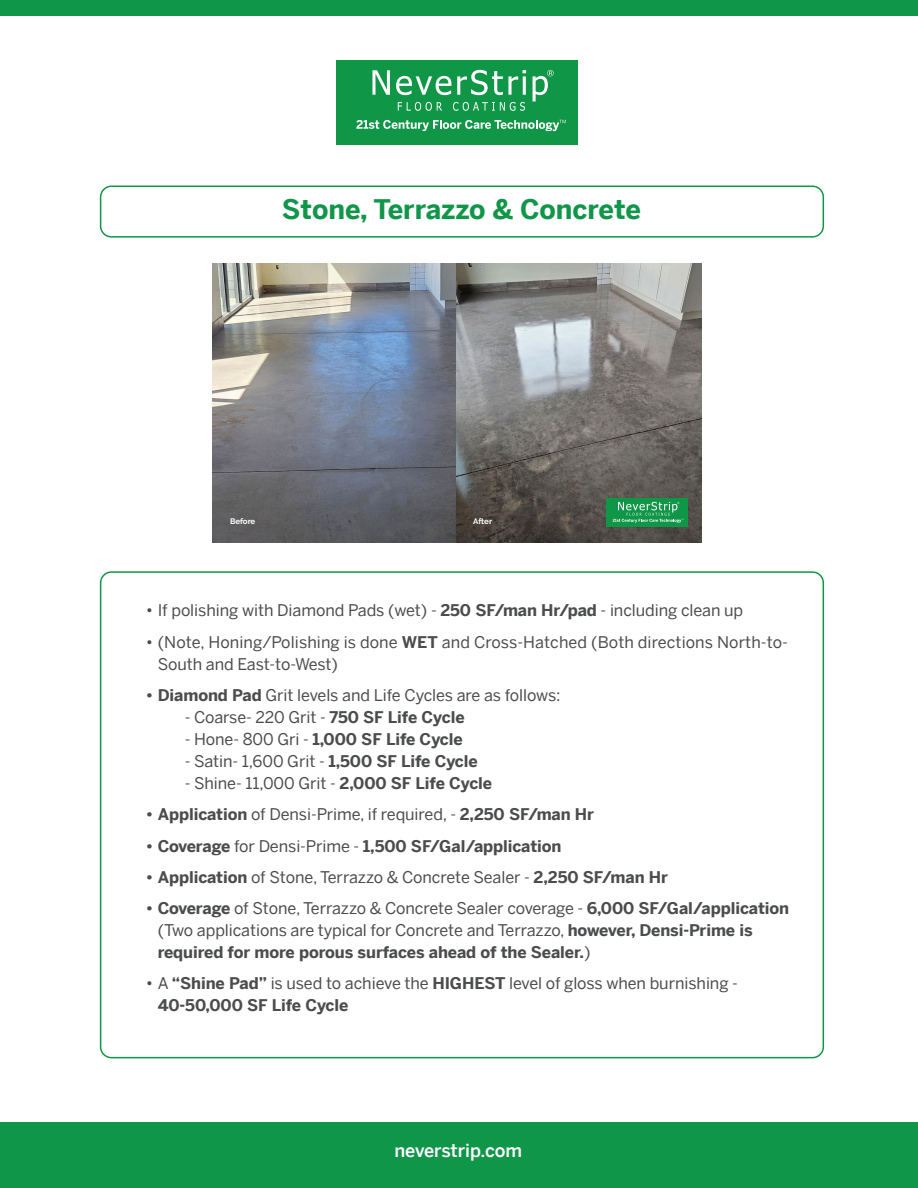
<style>
.page{position:relative;width:918px;height:1188px;background:#fff}
.page>*{position:absolute;margin:0;border:0;box-sizing:border-box;transform-origin:0 0}
.t1{font:700 27px "Benton Sans";color:#109649}
.t2{font:500 18px "Benton Sans";color:#fff}
.t3{font:16.2px/22.2px "Benton Sans";letter-spacing:-.005em;color:#4b4c4d}
.t4{font:700 16.2px/22.2px "Benton Sans";letter-spacing:-.005em;color:#4b4c4d}
.t5{font:700 7.95px "Raleway";letter-spacing:-.005em;color:#fff}
.s1{font-weight:700}
.s2{font-weight:400}
</style>
<div class="page">
<div style="left:0;top:1122px;width:918px;height:66px;background:#109649"></div>
<div style="left:0;top:0;width:918px;height:15px;background:#109649"></div>
<div style="left:337px;top:60px;width:241px;height:83px;background:#109647"></div>
<svg style="left:372px;top:70px;width:18px;height:25px"></svg>
<svg style="left:396px;top:76px;width:55px;height:19px"></svg>
<svg style="left:457px;top:70px;width:69px;height:25px"></svg>
<svg style="left:398px;top:102px;width:44px;height:9px"></svg>
<svg style="left:453px;top:102px;width:72px;height:9px"></svg>
<svg style="left:533px;top:70px;width:21px;height:31px"></svg>
<svg style="left:356px;top:120px;width:210px;height:11px"></svg>
<div style="left:100px;top:186px;width:724px;height:52px;border:2px solid #109649;border-radius:11px"></div>
<div style="left:100px;top:571px;width:724px;height:487px;border:2px solid #109649;border-radius:11px"></div>
<img style="left:213px;top:263px;width:488px;height:279px">
<div style="left:606px;top:499px;width:82px;height:28px;background:#109647"></div>
<svg style="left:613px;top:502px;width:70px;height:21px"></svg>
<p class="t1" style="left:282px;top:186px;width:361px">Stone, Terrazzo &amp; Concrete</p>
<p class="t5" style="left:230px;top:516px;width:27px">Before</p>
<p class="t5" style="left:473px;top:516px;width:20px">After</p>
<p class="t3" style="left:146px;top:597px;width:599px">• If polishing with Diamond Pads (wet) - <span class="s1">250 SF/man Hr/pad</span> - including clean up</p>
<p class="t3" style="left:158px;top:629px;width:632px;text-indent:-12px">• (Note, Honing/Polishing is done <span class="s1">WET</span> and Cross-Hatched (Both directions North-to-<br>South and East-to-West)</p>
<p class="t3" style="left:146px;top:682px;width:417px"><span class="s1">• Diamond Pad</span> Grit levels and Life Cycles are as follows:</p>
<p class="t3" style="left:185px;top:704px;width:281px">- Coarse- 220 Grit - <span class="s1">750 SF Life Cycle</span></p>
<p class="t4" style="left:185px;top:726px;width:280px"><span class="s2">- Hone- 800 Gri -</span> 1,000 SF Life Cycle</p>
<p class="t3" style="left:185px;top:748px;width:295px">- Satin- 1,600 Grit - <span class="s1">1,500 SF Life Cycle</span></p>
<p class="t3" style="left:185px;top:770px;width:309px">- Shine- 11,000 Grit - <span class="s1">2,000 SF Life Cycle</span></p>
<p class="t3" style="left:146px;top:801px;width:450px"><span class="s1">• Application</span> of Densi-Prime, if required, - <span class="s1">2,250 SF/man Hr</span></p>
<p class="t4" style="left:146px;top:833px;width:417px">• Coverage <span class="s2">for Densi-Prime -</span> 1,500 SF/Gal/application</p>
<p class="t3" style="left:146px;top:864px;width:524px"><span class="s1">• Application</span> of Stone, Terrazzo &amp; Concrete Sealer - <span class="s1">2,250 SF/man Hr</span></p>
<p class="t4" style="left:158px;top:895px;width:633px;text-indent:-12px">• Coverage <span class="s2">of Stone, Terrazzo &amp; Concrete Sealer coverage -</span> 6,000 SF/Gal/application <span class="s2">(Two applications are typical for Concrete and Terrazzo,</span> however, Densi-Prime is required for more porous surfaces ahead of the Sealer.<span class="s2">)</span></p>
<p class="t3" style="left:158px;top:970px;width:582px;text-indent:-12px">• A <span class="s1">“Shine Pad”</span> is used to achieve the <span class="s1">HIGHEST</span> level of gloss when burnishing -<br><span class="s1">40-50,000 SF Life Cycle</span></p>
<p class="t2" style="left:394px;top:1135px;width:129px">neverstrip.com</p>
</div>
